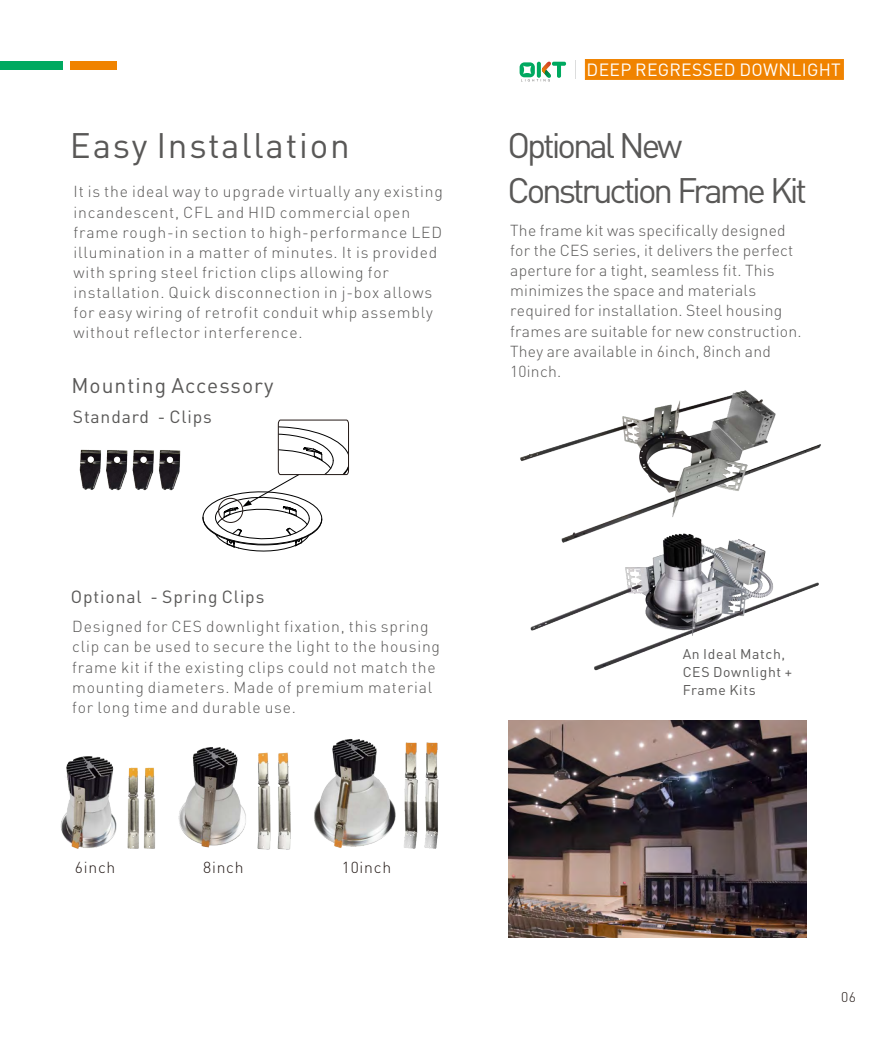
<style>
.page{position:relative;width:893px;height:1042px;background:#fff}
.page>*{position:absolute;margin:0;border:0;box-sizing:border-box;transform-origin:0 0}
.t1{font:35px/44.8px "DINOT";letter-spacing:-.09em;color:#595857}
.t2{font:35px "DINOT";letter-spacing:.05em;color:#595857}
.t3{font:21px "DINOT";letter-spacing:.05em;color:#595857}
.t4{font:17.5px "DINOT";letter-spacing:.05em;color:#595857}
.t5{font:17.5px "DINOT";letter-spacing:.02em;color:#fff}
.t6{font:300 15.75px/20.1px "DINOT";letter-spacing:.05em;color:#595857}
.t7{font:300 15.75px/20.1px "DINOT";letter-spacing:.015em;color:#595857}
.t8{font:300 15.75px "DINOT";letter-spacing:.05em;color:#231916}
.t9{font:14px/17.8px "DINOT";letter-spacing:.05em;color:#595857}
.t10{font:300 14px "DINOT";color:#231916}
</style>
<div class="page">
<div style="left:71px;top:61px;width:46px;height:9px;background:#f08300"></div>
<div style="left:0;top:61px;width:62px;height:9px;background:#00a960"></div>
<div style="left:585px;top:59px;width:259px;height:21px;background:#f08300;border:1px solid #f08300"></div>
<svg style="left:575px;top:60px;width:1px;height:19px"></svg>
<svg style="left:520px;top:61px;width:46px;height:20px"></svg>
<svg style="left:202px;top:419px;width:147px;height:133px"></svg>
<img style="left:508px;top:720px;width:298px;height:217px">
<img style="left:79px;top:449px;width:102px;height:42px">
<img style="left:60px;top:739px;width:379px;height:111px">
<img style="left:520px;top:390px;width:301px;height:281px">
<h1 class="t2" style="left:70px;top:131px;width:281px">Easy Installation</h1>
<p class="t6" style="left:74px;top:183px;width:371px">It is the ideal way to upgrade virtually any existing incandescent, CFL and HID commercial open frame rough-in section to high-performance LED illumination in a matter of minutes. It is provided with spring steel friction clips allowing for installation. Quick disconnection in j-box allows for easy wiring of retrofit conduit whip assembly without reflector interference.</p>
<h2 class="t3" style="left:71px;top:377px;width:204px">Mounting Accessory</h2>
<p class="t4" style="left:73px;top:409px;width:141px">Standard - Clips</p>
<p class="t4" style="left:71px;top:590px;width:195px">Optional - Spring Clips</p>
<p class="t6" style="left:72px;top:618px;width:369px">Designed for CES downlight fixation, this spring clip can be used to secure the light to the housing frame kit if the existing clips could not match the mounting diameters. Made of premium material for long time and durable use.</p>
<p class="t8" style="left:75px;top:861px;width:42px">6inch</p>
<p class="t8" style="left:203px;top:861px;width:42px">8inch</p>
<p class="t8" style="left:342px;top:861px;width:51px">10inch</p>
<p class="t5" style="left:587px;top:62px;width:256px">DEEP REGRESSED DOWNLIGHT</p>
<h1 class="t1" style="left:507px;top:127px;width:301px">Optional New<br>Construction Frame Kit</h1>
<p class="t7" style="left:510px;top:222px;width:293px">The frame kit was specifically designed for the CES series, it delivers the perfect aperture for a tight, seamless fit. This minimizes the space and materials required for installation. Steel housing frames are suitable for new construction.<br>They are available in 6inch, 8inch and 10inch.</p>
<p class="t9" style="left:683px;top:646px;width:111px">An Ideal Match,<br>CES Downlight +<br>Frame Kits</p>
<p class="t10" style="left:841px;top:991px;width:17px">06</p>
</div>
